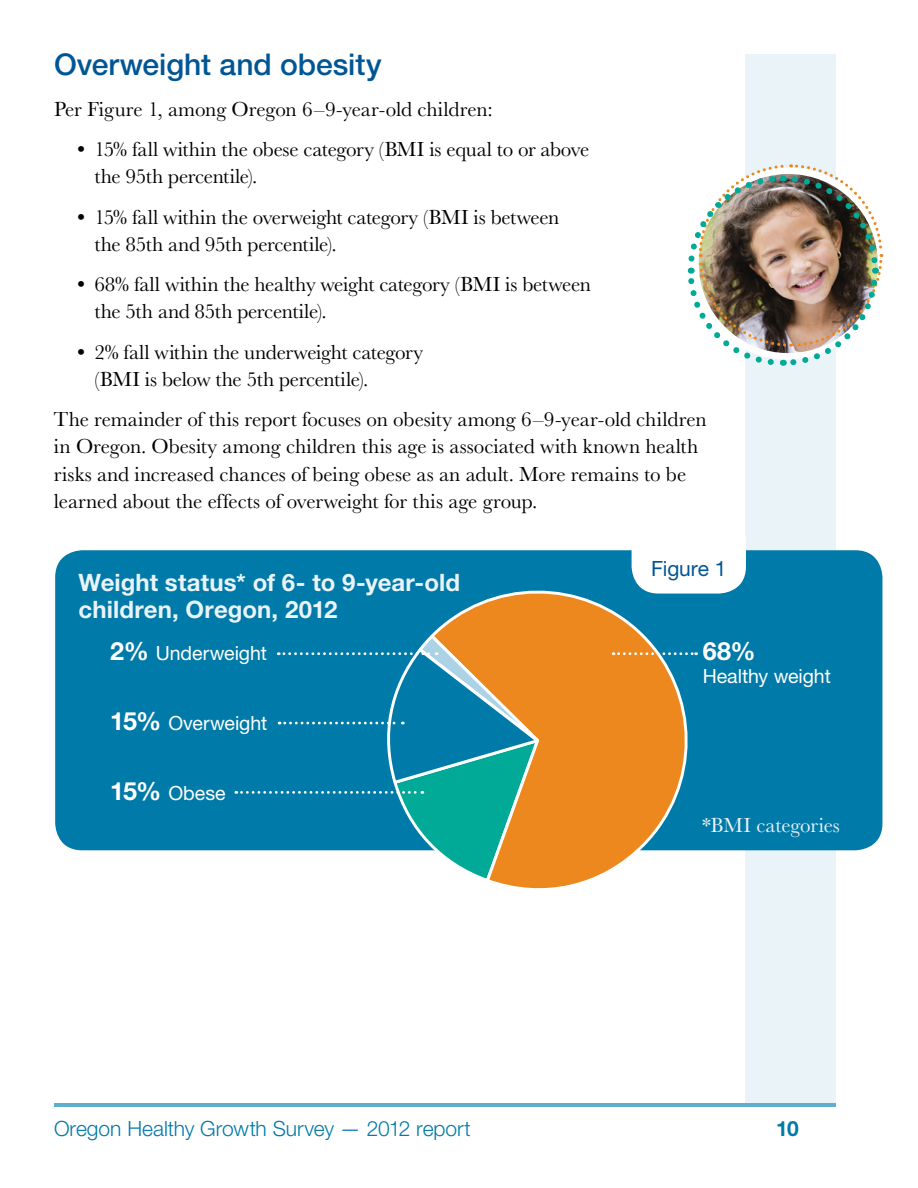
<style>
.page{position:relative;width:918px;height:1188px;background:#fff}
.page>*{position:absolute;margin:0;border:0;box-sizing:border-box;transform-origin:0 0}
.t1{font:500 30px "Helvetica Neue LT Std";color:#005695}
.t2{font:700 25.2px "Helvetica Neue LT Std";color:#fff}
.t3{font:700 24px/27px "Helvetica Neue LT Std";letter-spacing:.005em;color:#e9f3f8}
.t4{font:21px/27px "Baskerville URW";letter-spacing:-.005em;color:#000}
.t5{font:300 21px "Helvetica Neue LT Std";color:#007aa8}
.t6{font:21px "Baskerville URW";letter-spacing:-.005em;color:#e9f3f8}
.t7{font:21px "Helvetica Neue LT Std";letter-spacing:-.005em;color:#005695}
.t8{font:700 21px "Helvetica Neue LT Std";color:#007aa8}
.t9{font:19.5px "Helvetica Neue LT Std";letter-spacing:-.005em;color:#fff}
.s1{font-weight:700;font-size:25.2px}
</style>
<div class="page">
<div style="left:745px;top:54px;width:91px;height:1053px;background:#e9f3f8"></div>
<hr style="left:54px;top:1103px;width:782px;height:4px;background:#60afcf">
<div style="left:55px;top:550px;width:827px;height:300px;background:#007aa8;border-radius:27px"></div>
<div style="left:632px;top:513px;width:114px;height:81px;background:#fff;border-radius:27px"></div>
<svg style="left:434px;top:577px;width:271px;height:312px"></svg>
<svg style="left:613px;top:652px;width:84px;height:3px"></svg>
<svg style="left:236px;top:632px;width:306px;height:252px"></svg>
<img style="left:687px;top:164px;width:197px;height:202px">
<h1 class="t1" style="left:54px;top:47px;width:329px">Overweight and obesity</h1>
<p class="t4" style="left:54px;top:96px;width:440px">Per Figure 1, among Oregon 6–9-year-old children:</p>
<p class="t4" style="left:94px;top:136px;width:496px;text-indent:-20px">• 15% fall within the obese category (BMI is equal to or above the 95th percentile).</p>
<p class="t4" style="left:94px;top:204px;width:466px;text-indent:-20px">• 15% fall within the overweight category (BMI is between the 85th and 95th percentile).</p>
<p class="t4" style="left:94px;top:271px;width:498px;text-indent:-20px">• 68% fall within the healthy weight category (BMI is between the 5th and 85th percentile).</p>
<p class="t4" style="left:94px;top:339px;width:330px;text-indent:-20px">• 2% fall within the underweight category (BMI is below the 5th percentile).</p>
<p class="t4" style="left:54px;top:406px;width:654px">The remainder of this report focuses on obesity among 6–9-year-old children in Oregon. Obesity among children this age is associated with known health risks and increased chances of being obese as an adult. More remains to be learned about the effects of overweight for this age group.</p>
<p class="t3" style="left:79px;top:568px;width:383px">Weight status* of 6- to 9-year-old children, Oregon, 2012</p>
<p class="t7" style="left:651px;top:556px;width:77px">Figure 1</p>
<p class="t9" style="left:110px;top:642px;width:158px"><span class="s1">2%</span> Underweight</p>
<p class="t2" style="left:703px;top:636px;width:55px">68%</p>
<p class="t9" style="left:703px;top:664px;width:130px">Healthy weight</p>
<p class="t9" style="left:110px;top:711px;width:159px"><span class="s1">15%</span> Overweight</p>
<p class="t9" style="left:110px;top:781px;width:117px"><span class="s1">15%</span> Obese</p>
<p class="t6" style="left:702px;top:813px;width:139px">*BMI categories</p>
<p class="t5" style="left:54px;top:1116px;width:418px">Oregon Healthy Growth Survey — 2012 report</p>
<p class="t8" style="left:776px;top:1116px;width:24px">10</p>
</div>
